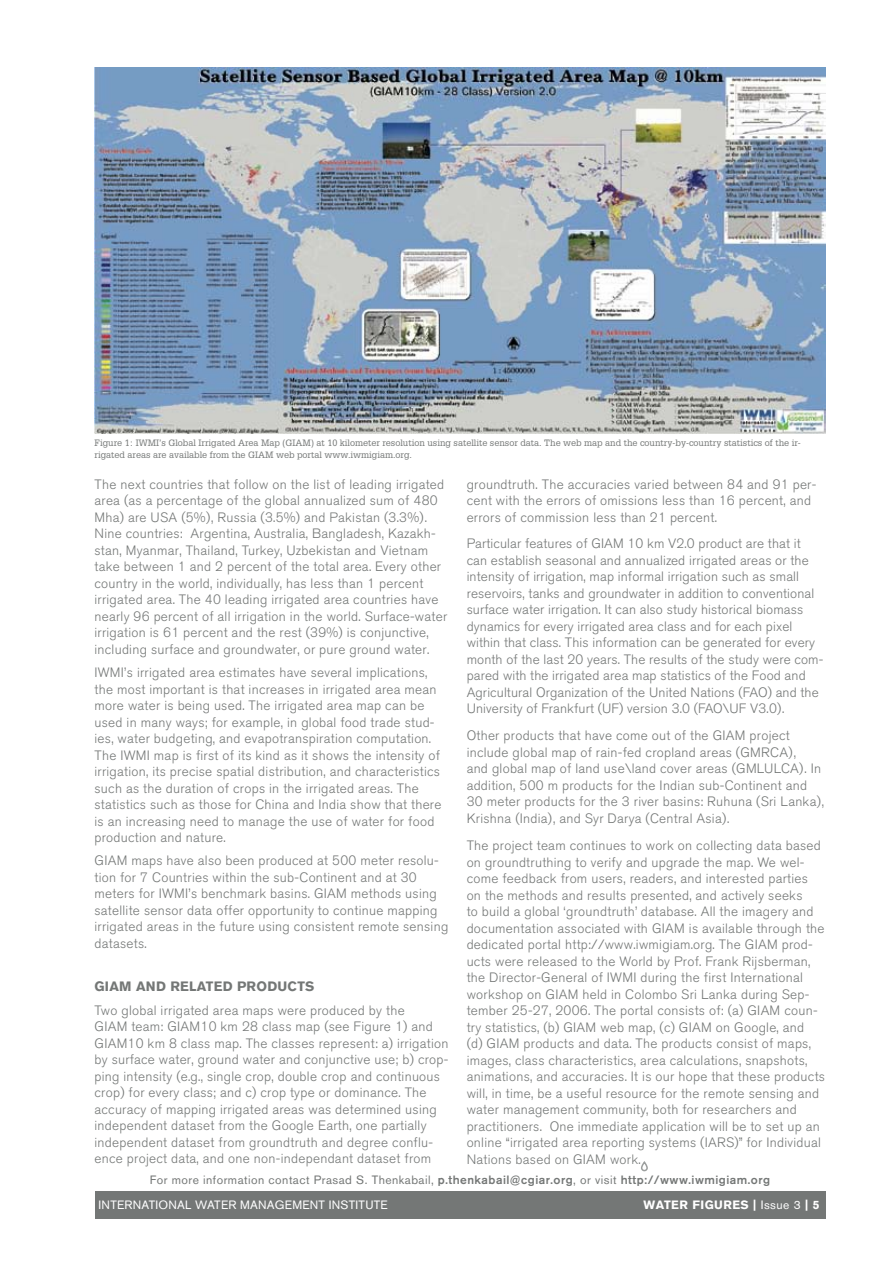
<style>
.page{position:relative;width:893px;height:1263px;background:#fff}
.page>*{position:absolute;margin:0;border:0;box-sizing:border-box;transform-origin:0 0}
.t1{font:300 13.5px/16.5px "Akzidenz Grotesk BQ";letter-spacing:.02em;color:#747776}
.t2{font:700 13.5px "Akzidenz Grotesk BQ";letter-spacing:.02em;color:#747776}
.t3{font:12px/24.6px "Akzidenz Grotesk BQ";letter-spacing:.04em;color:#747776}
.t4{font:12px "Akzidenz Grotesk BQ";letter-spacing:.02em;color:#fff}
.t5{font:9px/12px "Glypha LT";color:#747776}
.s1{font-weight:500}
.s2{font-weight:700;color:#fff}
.s3{color:#fff}
</style>
<div class="page">
<div style="left:94px;top:1191px;width:731px;height:27px;background:#747776"></div>
<div style="left:737px;top:1163px;width:7px;height:10px;border:2px solid #fff;border-radius:3px"></div>
<div style="left:641px;top:1161px;width:7px;height:10px;border:2px solid #9c9f9e;border-radius:3px"></div>
<img style="left:94px;top:68px;width:731px;height:366px">
<p class="t5" style="left:94px;top:437px;width:708px">Figure 1: IWMI’s Global Irrigated Area Map (GIAM) at 10 kilometer resolution using satellite sensor data. The web map and the country-by-country statistics of the ir&shy;rigated areas are available from the GIAM web portal www.iwmigiam.org.</p>
<p class="t1" style="left:94px;top:476px;width:354px">The next countries that follow on the list of leading irrigated area (as a percentage of the global annualized sum of 480<br>Mha) are USA (5%), Russia (3.5%) and Pakistan (3.3%).<br>Nine countries: Argentina, Australia, Bangladesh, Kazakh&shy;stan, Myanmar, Thailand, Turkey, Uzbekistan and Vietnam take between 1 and 2 percent of the total area. Every other country in the world, individually, has less than 1 percent irrigated area. The 40 leading irrigated area countries have nearly 96 percent of all irrigation in the world. Surface-water irrigation is 61 percent and the rest (39%) is conjunctive, including surface and groundwater, or pure ground water.</p>
<p class="t1" style="left:94px;top:664px;width:348px">IWMI’s irrigated area estimates have several implications, the most important is that increases in irrigated area mean more water is being used. The irrigated area map can be used in many ways; for example, in global food trade stud&shy;ies, water budgeting, and evapotranspiration computation.<br>The IWMI map is first of its kind as it shows the intensity of irrigation, its precise spatial distribution, and characteristics such as the duration of crops in the irrigated areas. The statistics such as those for China and India show that there is an increasing need to manage the use of water for food production and nature.</p>
<p class="t1" style="left:94px;top:853px;width:355px">GIAM maps have also been produced at 500 meter resolu&shy;tion for 7 Countries within the sub-Continent and at 30 meters for IWMI’s benchmark basins. GIAM methods using satellite sensor data offer opportunity to continue mapping irrigated areas in the future using consistent remote sensing datasets.</p>
<p class="t2" style="left:94px;top:979px;width:221px">GIAM AND RELATED PRODUCTS</p>
<p class="t1" style="left:94px;top:1002px;width:355px">Two global irrigated area maps were produced by the<br>GIAM team: GIAM10 km 28 class map (see Figure 1) and GIAM10 km 8 class map. The classes represent: a) irrigation by surface water, ground water and conjunctive use; b) crop&shy;ping intensity (e.g., single crop, double crop and continuous crop) for every class; and c) crop type or dominance. The accuracy of mapping irrigated areas was determined using independent dataset from the Google Earth, one partially independent dataset from groundtruth and degree conflu&shy;ence project data, and one non-independant dataset from</p>
<p class="t1" style="left:467px;top:476px;width:351px">groundtruth. The accuracies varied between 84 and 91 per&shy;cent with the errors of omissions less than 16 percent, and errors of commission less than 21 percent.</p>
<p class="t1" style="left:467px;top:535px;width:358px">Particular features of GIAM 10 km V2.0 product are that it can establish seasonal and annualized irrigated areas or the intensity of irrigation, map informal irrigation such as small reservoirs, tanks and groundwater in addition to conventional surface water irrigation. It can also study historical biomass dynamics for every irrigated area class and for each pixel within that class. This information can be generated for every month of the last 20 years. The results of the study were com&shy;pared with the irrigated area map statistics of the Food and Agricultural Organization of the United Nations (FAO) and the University of Frankfurt (UF) version 3.0 (FAO\UF V3.0).</p>
<p class="t1" style="left:467px;top:728px;width:359px">Other products that have come out of the GIAM project include global map of rain-fed cropland areas (GMRCA),<br>and global map of land use\land cover areas (GMLULCA). In addition, 500 m products for the Indian sub-Continent and 30 meter products for the 3 river basins: Ruhuna (Sri Lanka), Krishna (India), and Syr Darya (Central Asia).</p>
<p class="t1" style="left:467px;top:838px;width:360px">The project team continues to work on collecting data based on groundtruthing to verify and upgrade the map. We wel&shy;come feedback from users, readers, and interested parties on the methods and results presented, and actively seeks<br>to build a global ‘groundtruth’ database. All the imagery and documentation associated with GIAM is available through the dedicated portal http://www.iwmigiam.org. The GIAM prod&shy;ucts were released to the World by Prof. Frank Rijsberman, the Director-General of IWMI during the first International workshop on GIAM held in Colombo Sri Lanka during Sep&shy;tember 25-27, 2006. The portal consists of: (a) GIAM coun&shy;try statistics, (b) GIAM web map, (c) GIAM on Google, and<br>(d) GIAM products and data. The products consist of maps, images, class characteristics, area calculations, snapshots, animations, and accuracies. It is our hope that these products will, in time, be a useful resource for the remote sensing and water management community, both for researchers and practitioners. One immediate application will be to set up an online “irrigated area reporting systems (IARS)” for Individual Nations based on GIAM work.</p>
<p class="t3" style="left:643px;top:1167px;width:166px;text-indent:-494px">For more information contact Prasad S. Thenkabail, <span class="s1">p.thenkabail@cgiar.org</span>, or visit <span class="s1">http://www.iwmigiam.org<br></span><span class="s2">WATER FIGURES |</span> <span class="s3">Issue 3</span> <span class="s2">|</span></p>
<p class="t4" style="left:99px;top:1198px;width:291px">INTERNATIONAL WATER MANAGEMENT INSTITUTE</p>
</div>
